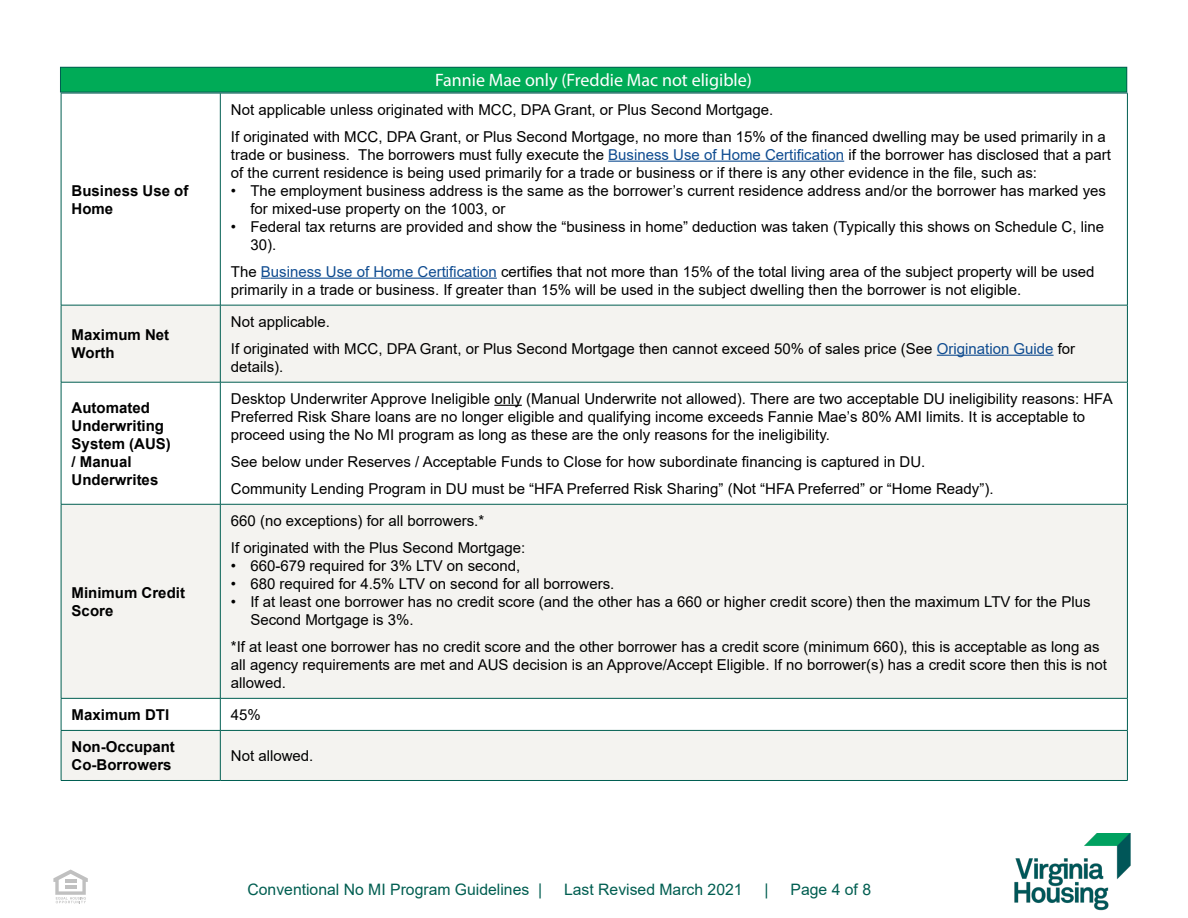
<style>
.page{position:relative;width:1188px;height:918px;background:#fff}
.page>*{position:absolute;margin:0;border:0;box-sizing:border-box;transform-origin:0 0}
.t1{font:18px "Myriad Pro";color:#fff}
.t2{font:15.75px "Arial";color:#005e51}
.t3{font:15px/18px "Arial";color:#000}
.t4{font:700 15px/18px "Arial";color:#000}
.s1{color:#0e4b90}
</style>
<div class="page">
<div style="left:60px;top:67px;width:1067px;height:25px;background:#00ab57"></div>
<div style="left:60px;top:67px;width:1067px;height:25px;border:1px solid #005e51"></div>
<img style="left:1014px;top:833px;width:117px;height:78px">
<svg style="left:53px;top:870px;width:35px;height:33px"></svg>
<svg style="left:62px;top:306px;width:1065px;height:474px;fill:#f4f3f0"></svg>
<hr style="left:61px;top:93px;width:159px;height:1px;background:#005e51">
<hr style="left:61px;top:93px;width:1px;height:212px;background:#005e51">
<hr style="left:220px;top:93px;width:908px;height:1px;background:#005e51">
<hr style="left:220px;top:93px;width:1px;height:212px;background:#005e51">
<hr style="left:1127px;top:93px;width:1px;height:212px;background:#005e51">
<hr style="left:61px;top:305px;width:159px;height:1px;background:#005e51">
<hr style="left:61px;top:305px;width:1px;height:77px;background:#005e51">
<hr style="left:220px;top:305px;width:908px;height:1px;background:#005e51">
<hr style="left:220px;top:305px;width:1px;height:77px;background:#005e51">
<hr style="left:1127px;top:305px;width:1px;height:77px;background:#005e51">
<hr style="left:61px;top:382px;width:159px;height:1px;background:#005e51">
<hr style="left:61px;top:382px;width:1px;height:122px;background:#005e51">
<hr style="left:220px;top:382px;width:908px;height:1px;background:#005e51">
<hr style="left:220px;top:382px;width:1px;height:122px;background:#005e51">
<hr style="left:1127px;top:382px;width:1px;height:122px;background:#005e51">
<hr style="left:61px;top:504px;width:159px;height:1px;background:#005e51">
<hr style="left:61px;top:504px;width:1px;height:194px;background:#005e51">
<hr style="left:220px;top:504px;width:908px;height:1px;background:#005e51">
<hr style="left:220px;top:504px;width:1px;height:194px;background:#005e51">
<hr style="left:1127px;top:504px;width:1px;height:194px;background:#005e51">
<hr style="left:61px;top:698px;width:159px;height:1px;background:#005e51">
<hr style="left:61px;top:699px;width:1px;height:31px;background:#005e51">
<hr style="left:220px;top:698px;width:908px;height:1px;background:#005e51">
<hr style="left:220px;top:699px;width:1px;height:31px;background:#005e51">
<hr style="left:1127px;top:699px;width:1px;height:31px;background:#005e51">
<hr style="left:61px;top:730px;width:159px;height:1px;background:#005e51">
<hr style="left:61px;top:731px;width:1px;height:49px;background:#005e51">
<hr style="left:220px;top:730px;width:908px;height:1px;background:#005e51">
<hr style="left:220px;top:731px;width:1px;height:49px;background:#005e51">
<hr style="left:1127px;top:731px;width:1px;height:49px;background:#005e51">
<hr style="left:61px;top:780px;width:159px;height:1px;background:#005e51">
<hr style="left:220px;top:780px;width:908px;height:1px;background:#005e51">
<hr style="left:608px;top:161px;width:236px;height:1px;background:#0e4b90">
<hr style="left:261px;top:278px;width:236px;height:1px;background:#0e4b90">
<hr style="left:937px;top:355px;width:117px;height:1px;background:#0e4b90">
<svg style="left:494px;top:405px;width:28px;height:1px"></svg>
<p class="t4" style="left:72px;top:181px;width:118px">Business Use of<br>Home</p>
<p class="t4" style="left:72px;top:326px;width:99px">Maximum Net<br>Worth</p>
<p class="t1" style="left:435px;top:69px;width:318px">Fannie Mae only (Freddie Mac not eligible)</p>
<p class="t3" style="left:231px;top:96px;width:877px;line-height:27px">Not applicable unless originated with MCC, DPA Grant, or Plus Second Mortgage.<br>If originated with MCC, DPA Grant, or Plus Second Mortgage, no more than 15% of the financed dwelling may be used primarily in a</p>
<p class="t3" style="left:231px;top:145px;width:882px">trade or business. The borrowers must fully execute the <span class="s1">Business Use of Home Certification</span> if the borrower has disclosed that a part of the current residence is being used primarily for a trade or business or if there is any other evidence in the file, such as:</p>
<p class="t3" style="left:250px;top:181px;width:857px;text-indent:-20px">• The employment business address is the same as the borrower’s current residence address and/or the borrower has marked yes for mixed-use property on the 1003, or</p>
<p class="t3" style="left:250px;top:217px;width:855px;text-indent:-19px">• Federal tax returns are provided and show the “business in home” deduction was taken (Typically this shows on Schedule C, line<br>30).</p>
<p class="t3" style="left:231px;top:262px;width:865px">The <span class="s1">Business Use of Home Certification</span> certifies that not more than 15% of the total living area of the subject property will be used primarily in a trade or business. If greater than 15% will be used in the subject dwelling then the borrower is not eligible.</p>
<p class="t3" style="left:231px;top:308px;width:846px;line-height:27px">Not applicable.<br>If originated with MCC, DPA Grant, or Plus Second Mortgage then cannot exceed 50% of sales price (See <span class="s1">Origination Guide</span> for</p>
<p class="t3" style="left:231px;top:357px;width:54px">details).</p>
<p class="t4" style="left:72px;top:399px;width:101px">Automated<br>Underwriting<br>System (AUS) / Manual<br>Underwrites</p>
<p class="t3" style="left:231px;top:389px;width:883px">Desktop Underwriter Approve Ineligible only (Manual Underwrite not allowed). There are two acceptable DU ineligibility reasons: HFA<br>Preferred Risk Share loans are no longer eligible and qualifying income exceeds Fannie Mae’s 80% AMI limits. It is acceptable to proceed using the No MI program as long as these are the only reasons for the ineligibility.</p>
<p class="t3" style="left:231px;top:448px;width:764px;line-height:27px">See below under Reserves / Acceptable Funds to Close for how subordinate financing is captured in DU.<br>Community Lending Program in DU must be “HFA Preferred Risk Sharing” (Not “HFA Preferred” or “Home Ready”).</p>
<p class="t4" style="left:72px;top:584px;width:115px">Minimum Credit<br>Score</p>
<p class="t3" style="left:231px;top:507px;width:296px;line-height:27px">660 (no exceptions) for all borrowers.*<br>If originated with the Plus Second Mortgage:</p>
<p class="t3" style="left:231px;top:556px;width:291px">• 660-679 required for 3% LTV on second,</p>
<p class="t3" style="left:231px;top:574px;width:385px">• 680 required for 4.5% LTV on second for all borrowers.</p>
<p class="t3" style="left:250px;top:592px;width:842px;text-indent:-19px">• If at least one borrower has no credit score (and the other has a 660 or higher credit score) then the maximum LTV for the Plus<br>Second Mortgage is 3%.</p>
<p class="t3" style="left:231px;top:637px;width:878px">*If at least one borrower has no credit score and the other borrower has a credit score (minimum 660), this is acceptable as long as all agency requirements are met and AUS decision is an Approve/Accept Eligible. If no borrower(s) has a credit score then this is not allowed.</p>
<p class="t4" style="left:72px;top:706px;width:99px">Maximum DTI</p>
<p class="t3" style="left:231px;top:705px;width:32px">45%</p>
<p class="t4" style="left:72px;top:738px;width:105px">Non-Occupant<br>Co-Borrowers</p>
<p class="t3" style="left:231px;top:747px;width:84px">Not allowed.</p>
<p class="t2" style="left:248px;top:879px;width:296px">Conventional No MI Program Guidelines |</p>
<p class="t2" style="left:564px;top:879px;width:180px">Last Revised March 2021</p>
<p class="t2" style="left:765px;top:879px;width:6px">|</p>
<p class="t2" style="left:791px;top:879px;width:82px">Page 4 of 8</p>
</div>
